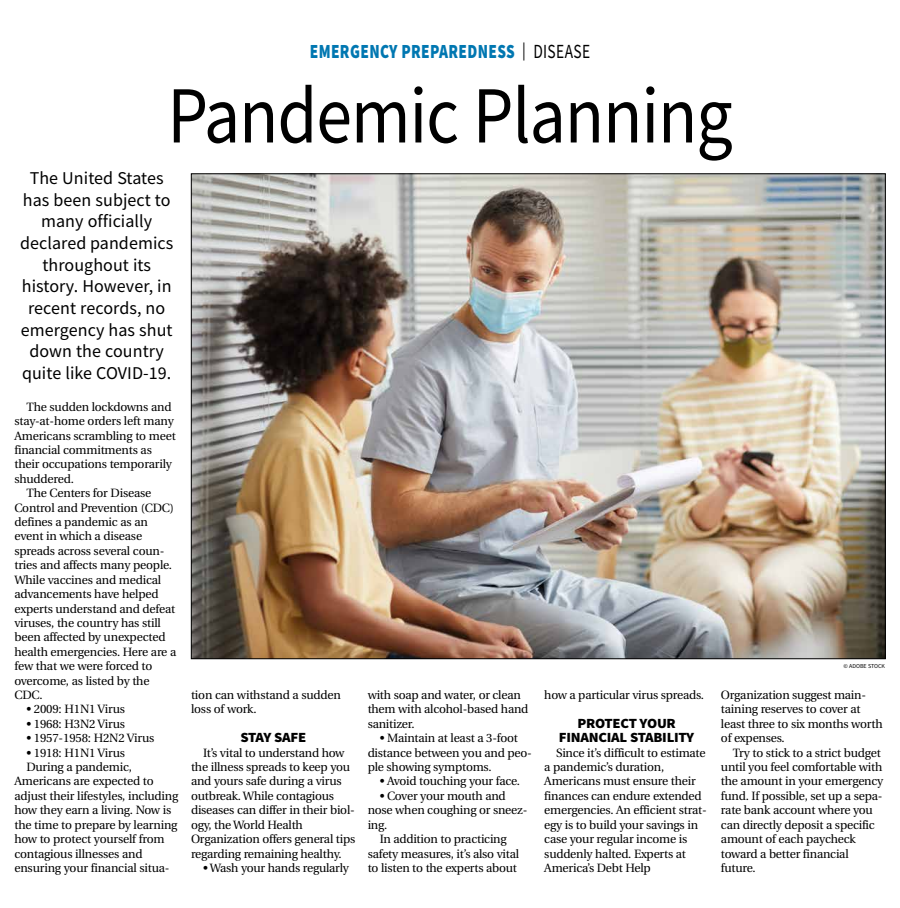
<style>
.page{position:relative;width:900px;height:908px;background:#fff}
.page>*{position:absolute;margin:0;border:0;box-sizing:border-box;transform-origin:0 0}
.t1{font:81px "Source Sans Pro";letter-spacing:-.015em;color:#000;scale:.89 1}
.t2{font:900 20px "Source Sans Pro";letter-spacing:.025em;color:#0077b1;scale:.77 1}
.t3{font:18px/21.6px "Source Sans Pro";letter-spacing:.005em;color:#000;text-align:center}
.t4{font:900 14px/14.4px "Source Sans Pro";letter-spacing:-.02em;color:#000;text-align:center;scale:1.05 1}
.t5{font:12px/14.4px "Utopia";letter-spacing:-.02em;color:#000}
.t6{font:6px "Source Sans Pro";color:#000}
.s1{font-weight:400;font-size:18px;color:#000}
.s2{font-weight:400;color:#000}
</style>
<div class="page">
<img style="left:193px;top:175px;width:691px;height:481px">
<h2 class="t2" style="left:310px;top:38px;width:366px">EMERGENCY PREPAREDNESS <span class="s1">|</span> <span class="s2">DISEASE</span></h2>
<h1 class="t1" style="left:167px;top:64px;width:637px">Pandemic Planning</h1>
<h3 class="t3" style="left:20px;top:167px;width:155px">The United States has been subject to many officially declared pandemics throughout its history. However, in recent records, no emergency has shut down the country quite like COVID-19.</h3>
<p class="t5" style="left:26px;top:399px;width:147px">The sudden lockdowns and</p>
<p class="t5" style="left:14px;top:414px;width:161px">stay-at-home orders left many</p>
<p class="t5" style="left:14px;top:428px;width:163px">Americans scrambling to meet</p>
<p class="t5" style="left:14px;top:443px;width:139px">financial commitments as</p>
<p class="t5" style="left:14px;top:457px;width:159px">their occupations temporarily</p>
<p class="t5" style="left:14px;top:471px;width:61px">shuddered.</p>
<p class="t5" style="left:26px;top:486px;width:126px">The Centers for Disease</p>
<p class="t5" style="left:14px;top:500px;width:161px">Control and Prevention (CDC)</p>
<p class="t5" style="left:14px;top:515px;width:135px">defines a pandemic as an</p>
<p class="t5" style="left:14px;top:529px;width:129px">event in which a disease</p>
<p class="t5" style="left:14px;top:543px;width:152px">spreads across several coun-</p>
<p class="t5" style="left:14px;top:558px;width:159px">tries and affects many people.</p>
<p class="t5" style="left:14px;top:572px;width:148px">While vaccines and medical</p>
<p class="t5" style="left:14px;top:587px;width:146px">advancements have helped</p>
<p class="t5" style="left:14px;top:601px;width:163px">experts understand and defeat</p>
<p class="t5" style="left:14px;top:615px;width:148px">viruses, the country has still</p>
<p class="t5" style="left:14px;top:630px;width:153px">been affected by unexpected</p>
<p class="t5" style="left:14px;top:644px;width:163px">health emergencies. Here are a</p>
<p class="t5" style="left:14px;top:659px;width:140px">few that we were forced to</p>
<p class="t5" style="left:14px;top:673px;width:137px">overcome, as listed by the</p>
<p class="t5" style="left:14px;top:687px;width:30px">CDC.</p>
<p class="t5" style="left:26px;top:702px;width:100px">• 2009: H1N1 Virus</p>
<p class="t5" style="left:26px;top:716px;width:100px">• 1968: H3N2 Virus</p>
<p class="t5" style="left:26px;top:731px;width:129px">• 1957-1958: H2N2 Virus</p>
<p class="t5" style="left:26px;top:745px;width:100px">• 1918: H1N1 Virus</p>
<p class="t5" style="left:26px;top:759px;width:107px">During a pandemic,</p>
<p class="t5" style="left:14px;top:774px;width:141px">Americans are expected to</p>
<p class="t5" style="left:14px;top:788px;width:166px">adjust their lifestyles, including</p>
<p class="t5" style="left:14px;top:803px;width:158px">how they earn a living. Now is</p>
<p class="t5" style="left:14px;top:817px;width:165px">the time to prepare by learning</p>
<p class="t5" style="left:14px;top:831px;width:152px">how to protect yourself from</p>
<p class="t5" style="left:14px;top:846px;width:130px">contagious illnesses and</p>
<p class="t5" style="left:14px;top:860px;width:157px">ensuring your financial situa-</p>
<p class="t5" style="left:191px;top:687px;width:151px">tion can withstand a sudden loss of work.</p>
<p class="t4" style="left:240px;top:730px;width:64px">STAY SAFE</p>
<p class="t5" style="left:191px;top:745px;width:166px;text-indent:12px">It’s vital to understand how the illness spreads to keep you and yours safe during a virus outbreak. While contagious diseases can differ in their biol&shy;ogy, the World Health<br>Organization offers general tips regarding remaining healthy.</p>
<p class="t5" style="left:203px;top:860px;width:147px">• Wash your hands regularly</p>
<p class="t5" style="left:368px;top:687px;width:162px">with soap and water, or clean them with alcohol-based hand sanitizer.</p>
<p class="t5" style="left:368px;top:731px;width:166px;text-indent:12px">• Maintain at least a 3-foot distance between you and peo&shy;ple showing symptoms.</p>
<p class="t5" style="left:380px;top:774px;width:142px">• Avoid touching your face.</p>
<p class="t5" style="left:380px;top:788px;width:128px">• Cover your mouth and</p>
<p class="t5" style="left:368px;top:803px;width:161px">nose when coughing or sneez-</p>
<p class="t5" style="left:368px;top:817px;width:21px">ing.</p>
<p class="t5" style="left:380px;top:831px;width:129px">In addition to practicing</p>
<p class="t5" style="left:368px;top:846px;width:153px">safety measures, it’s also vital</p>
<p class="t5" style="left:368px;top:860px;width:151px">to listen to the experts about</p>
<p class="t5" style="left:544px;top:687px;width:161px">how a particular virus spreads.</p>
<p class="t4" style="left:559px;top:715px;width:130px">PROTECT YOUR<br>FINANCIAL STABILITY</p>
<p class="t5" style="left:544px;top:745px;width:164px;text-indent:12px">Since it’s difficult to estimate a pandemic’s duration,<br>Americans must ensure their finances can endure extended emergencies. An efficient strat&shy;egy is to build your savings in case your regular income is suddenly halted. Experts at<br>America’s Debt Help</p>
<p class="t6" style="left:844px;top:662px;width:43px">© ADOBE STOCK</p>
<p class="t5" style="left:721px;top:687px;width:163px">Organization suggest main&shy;taining reserves to cover at least three to six months worth of expenses.</p>
<p class="t5" style="left:721px;top:745px;width:164px;text-indent:12px">Try to stick to a strict budget until you feel comfortable with the amount in your emergency fund. If possible, set up a sepa&shy;rate bank account where you can directly deposit a specific amount of each paycheck toward a better financial future.</p>
</div>
